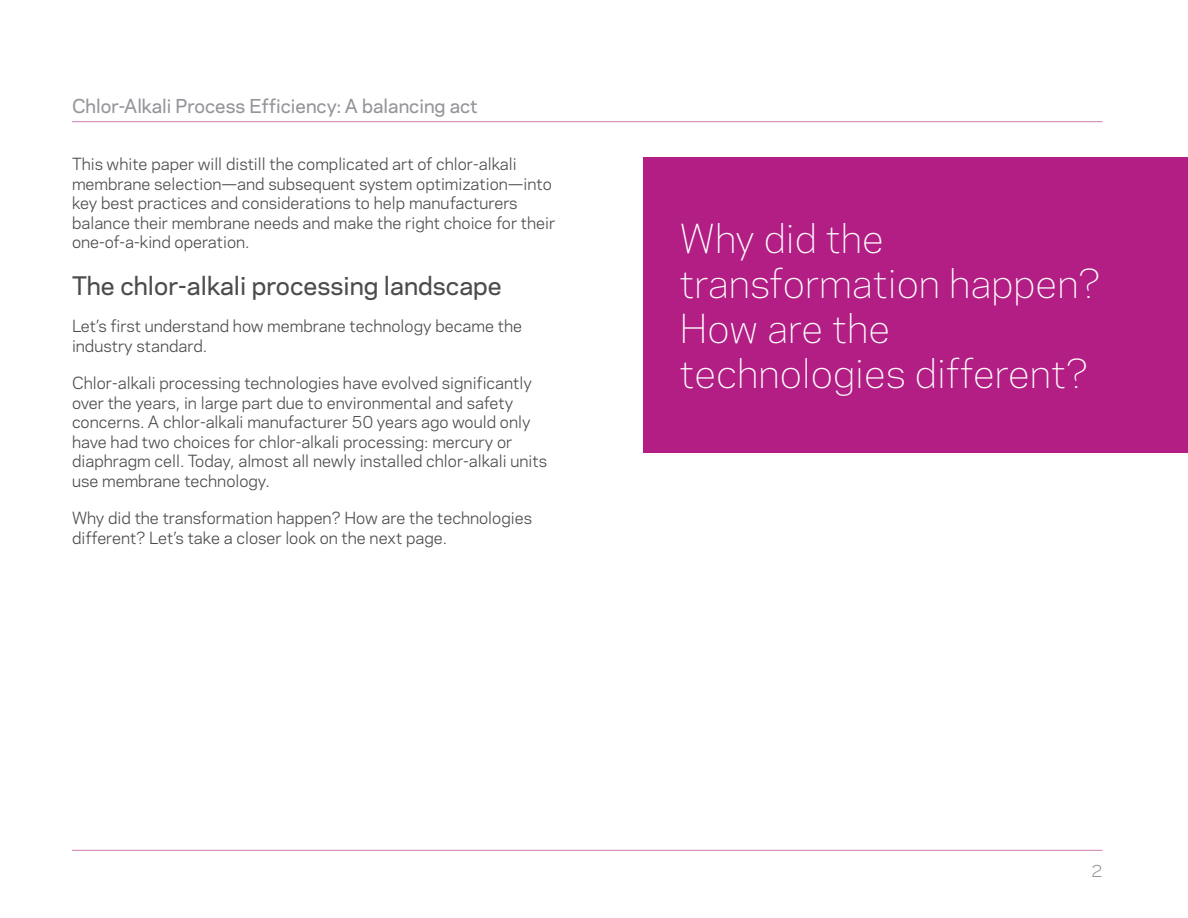
<style>
.page{position:relative;width:1188px;height:918px;background:#fff}
.page>*{position:absolute;margin:0;border:0;box-sizing:border-box;transform-origin:0 0}
.t1{font:300 37.5px/45px "Chemours Sans";color:#fff}
.t2{font:500 24px "Chemours Sans";color:#4c4c4f}
.t3{font:500 18px "Chemours Sans";color:#94959a}
.t4{font:15.75px/19.5px "Chemours Sans";color:#4c4c4f}
.t5{font:15.75px "Chemours Sans";color:#94959a}
</style>
<div class="page">
<hr style="left:72px;top:121px;width:1030px;height:1px;background:#cb7ead">
<hr style="left:72px;top:850px;width:1030px;height:1px;background:#cb7ead">
<div style="left:644px;top:158px;width:544px;height:295px;background:#b31e84"></div>
<p class="t3" style="left:72px;top:93px;width:407px">Chlor-Alkali Process Efficiency: A balancing act</p>
<p class="t4" style="left:72px;top:153px;width:485px">This white paper will distill the complicated art of chlor-alkali membrane selection—and subsequent system optimization—into key best practices and considerations to help manufacturers balance their membrane needs and make the right choice for their one-of-a-kind operation.</p>
<h2 class="t2" style="left:72px;top:267px;width:431px">The chlor-alkali processing landscape</h2>
<p class="t4" style="left:72px;top:315px;width:452px">Let’s first understand how membrane technology became the industry standard.</p>
<p class="t4" style="left:72px;top:372px;width:477px">Chlor-alkali processing technologies have evolved significantly over the years, in large part due to environmental and safety concerns. A chlor-alkali manufacturer 50 years ago would only have had two choices for chlor-alkali processing: mercury or diaphragm cell. Today, almost all newly installed chlor-alkali units use membrane technology.</p>
<p class="t4" style="left:72px;top:507px;width:462px">Why did the transformation happen? How are the technologies different? Let’s take a closer look on the next page.</p>
<h1 class="t1" style="left:680px;top:214px;width:423px">Why did the transformation happen?<br>How are the technologies different?</h1>
<p class="t5" style="left:1091px;top:859px;width:13px">2</p>
</div>
